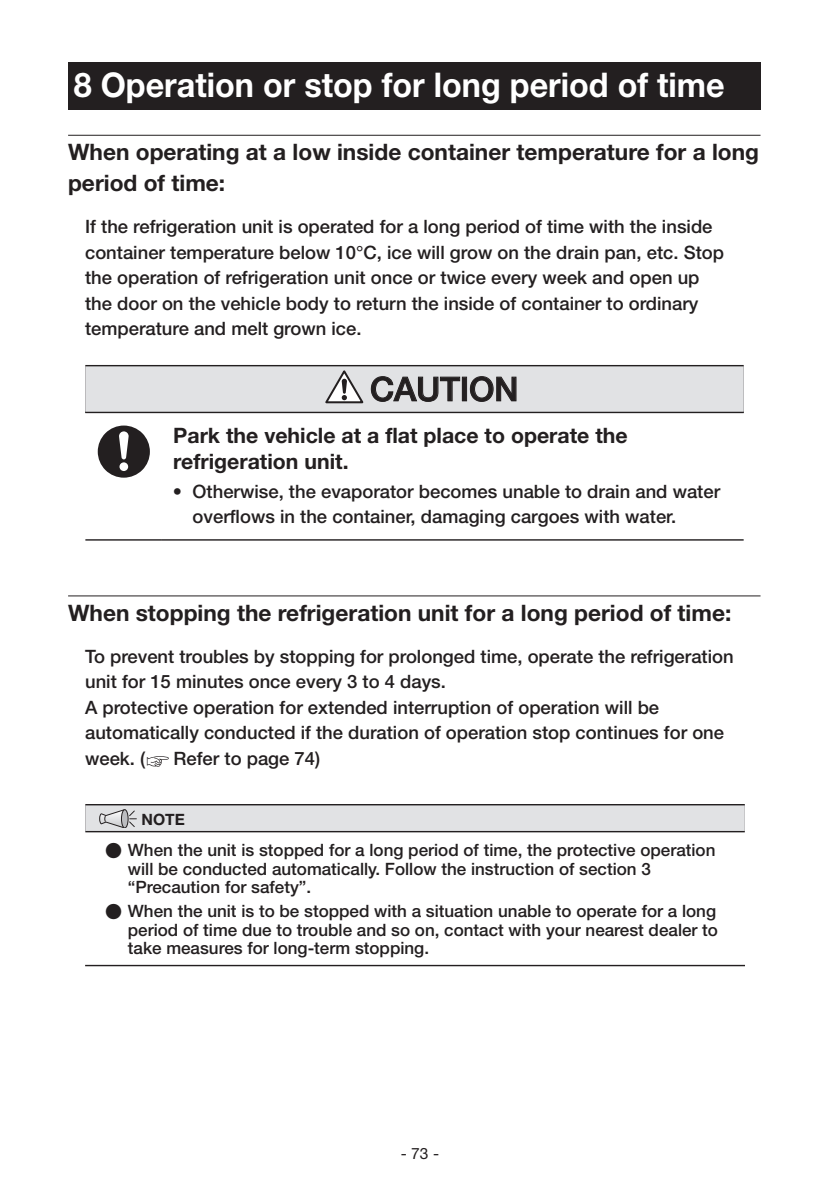
<style>
.page{position:relative;width:840px;height:1191px;background:#fff}
.page>*{position:absolute;margin:0;border:0;box-sizing:border-box;transform-origin:0 0}
.t1{font:700 34px "Helvetica Neue LT Std";color:#fff;scale:.95 1}
.t2{font:500 33.2px "Helvetica Neue";color:#231f20}
.t3{font:700 22.6px/31.2px "Helvetica Neue LT Std";color:#231f20}
.t4{font:700 21.2px/25.6px "Helvetica Neue LT Std";color:#231f20}
.t5{font:500 18.4px/25.6px "Helvetica Neue LT Std";color:#231f20}
.t6{font:500 17px/18.4px "Helvetica Neue LT Std";color:#231f20}
.t7{font:15.6px "Helvetica Neue LT Std";color:#231f20}
.t8{font:700 15.6px "Helvetica Neue LT Std";color:#231f20}
.s1{font-family:"Koz Go Pro"}
</style>
<div class="page">
<div style="left:68px;top:62px;width:692px;height:48px;background:#231f20"></div>
<hr style="left:68px;top:135px;width:692px;height:1px;background:#231f20">
<hr style="left:68px;top:595px;width:692px;height:1px;background:#231f20">
<hr style="left:85px;top:539px;width:77px;height:1px;background:#231f20">
<hr style="left:162px;top:539px;width:581px;height:1px;background:#231f20">
<div style="left:85px;top:365px;width:658px;height:48px;background:#231f20"></div>
<div style="left:85px;top:366px;width:658px;height:46px;background:#e1e2e4"></div>
<div style="left:462px;top:377px;width:4px;height:24px;border:1px solid #231f20"></div>
<svg style="left:469px;top:376px;width:47px;height:26px"></svg>
<svg style="left:325px;top:370px;width:135px;height:34px"></svg>
<svg style="left:98px;top:425px;width:52px;height:52px"></svg>
<svg style="left:147px;top:756px;width:22px;height:10px"></svg>
<hr style="left:85px;top:964px;width:659px;height:2px;background:#231f20">
<div style="left:85px;top:804px;width:659px;height:28px;background:#231f20"></div>
<div style="left:85px;top:805px;width:659px;height:26px;background:#e1e2e4"></div>
<svg style="left:99px;top:809px;width:38px;height:18px"></svg>
<h1 class="t1" style="left:74px;top:64px;width:686px">8 Operation or stop for long period of time</h1>
<p class="t3" style="left:68px;top:136px;width:692px">When operating at a low inside container temperature for a long period of time:</p>
<p class="t5" style="left:85px;top:213px;width:640px">If the refrigeration unit is operated for a long period of time with the inside container temperature below 10°C, ice will grow on the drain pan, etc. Stop the operation of refrigeration unit once or twice every week and open up the door on the vehicle body to return the inside of container to ordinary temperature and melt grown ice.</p>
<h2 class="t2" style="left:370px;top:369px;width:150px">CAUTION</h2>
<p class="t4" style="left:173px;top:422px;width:455px">Park the vehicle at a flat place to operate the refrigeration unit.</p>
<p class="t5" style="left:192px;top:479px;width:529px;line-height:25px;text-indent:-20px">• Otherwise, the evaporator becomes unable to drain and water overflows in the container, damaging cargoes with water.</p>
<p class="t3" style="left:68px;top:596px;width:664px">When stopping the refrigeration unit for a long period of time:</p>
<p class="t5" style="left:85px;top:643px;width:649px">To prevent troubles by stopping for prolonged time, operate the refrigeration unit for 15 minutes once every 3 to 4 days.<br>A protective operation for extended interruption of operation will be automatically conducted if the duration of operation stop continues for one week. (</p>
<p class="t5" style="left:173px;top:745px;width:148px">Refer to page 74)</p>
<p class="t8" style="left:141px;top:809px;width:45px">NOTE</p>
<p class="t6" style="left:128px;top:841px;width:588px;text-indent:-23px"><span class="s1">●</span> When the unit is stopped for a long period of time, the protective operation will be conducted automatically. Follow the instruction of section 3 “Precaution for safety”.</p>
<p class="t6" style="left:128px;top:902px;width:591px;text-align:justify;text-indent:-23px"><span class="s1">●</span> When the unit is to be stopped with a situation unable to operate for a long period of time due to trouble and so on, contact with your nearest dealer to take measures for long-term stopping.</p>
<p class="t7" style="left:400px;top:1143px;width:40px">- 73 -</p>
</div>
